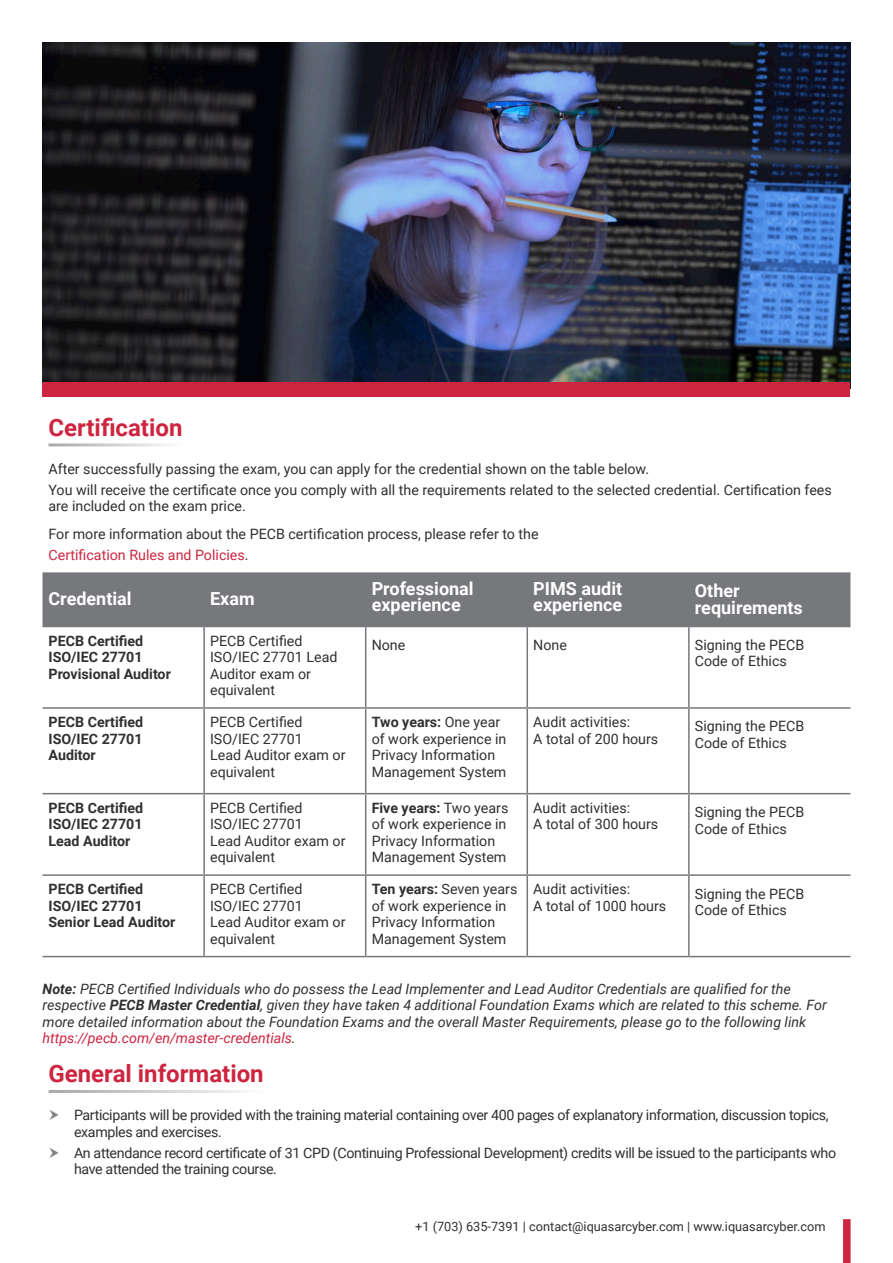
<style>
.page{position:relative;width:893px;height:1263px;background:#fff}
.page>*{position:absolute;margin:0;border:0;box-sizing:border-box;transform-origin:0 0}
.t1{font:700 24px "Roboto";color:#cd253f}
.t2{font:700 18px/16.5px "Roboto";color:#fff}
.Bullet_Points{font:14.25px/16.5px "Roboto";color:#312f30}
.Bullet_Points-2{font:italic 14.25px/16.5px "Roboto";color:#312f30}
.Bullet_Points-3{font:14.25px/16.5px "Roboto";letter-spacing:-.025em;color:#312f30}
.t3{font:700 14.25px/16.5px "Roboto";color:#312f30}
.Bullet_Points-4{font:14.25px "Roboto";color:#cd253f}
.Bullet_Points-5{font:12.75px "Roboto";color:#312f30}
.s1{color:#312f30}
.s2{font-weight:700}
.s3{color:#cd253f}
</style>
<div class="page">
<img style="left:43px;top:43px;width:807px;height:339px">
<div style="left:843px;top:1219px;width:8px;height:44px;background:#cd253f"></div>
<div style="left:43px;top:382px;width:807px;height:15px;background:#cd253f"></div>
<div style="left:43px;top:572px;width:807px;height:54px;background:#76787b"></div>
<hr style="left:43px;top:874px;width:161px;height:2px;background:#76787b">
<hr style="left:204px;top:874px;width:162px;height:2px;background:#76787b">
<hr style="left:366px;top:874px;width:161px;height:2px;background:#76787b">
<hr style="left:527px;top:874px;width:162px;height:2px;background:#76787b">
<hr style="left:689px;top:874px;width:161px;height:2px;background:#76787b">
<hr style="left:43px;top:956px;width:161px;height:1px;background:#76787b">
<hr style="left:204px;top:956px;width:162px;height:1px;background:#76787b">
<hr style="left:366px;top:956px;width:161px;height:1px;background:#76787b">
<hr style="left:527px;top:956px;width:162px;height:1px;background:#76787b">
<hr style="left:689px;top:956px;width:161px;height:1px;background:#76787b">
<hr style="left:203px;top:627px;width:2px;height:80px;background:#76787b">
<hr style="left:365px;top:627px;width:1px;height:80px;background:#76787b">
<hr style="left:526px;top:627px;width:2px;height:80px;background:#76787b">
<hr style="left:688px;top:627px;width:2px;height:80px;background:#76787b">
<hr style="left:43px;top:707px;width:161px;height:2px;background:#76787b">
<hr style="left:204px;top:707px;width:162px;height:2px;background:#76787b">
<hr style="left:203px;top:709px;width:2px;height:84px;background:#76787b">
<hr style="left:366px;top:707px;width:161px;height:2px;background:#76787b">
<hr style="left:365px;top:709px;width:1px;height:84px;background:#76787b">
<hr style="left:527px;top:707px;width:162px;height:2px;background:#76787b">
<hr style="left:526px;top:709px;width:2px;height:84px;background:#76787b">
<hr style="left:689px;top:707px;width:161px;height:2px;background:#76787b">
<hr style="left:688px;top:709px;width:2px;height:84px;background:#76787b">
<hr style="left:43px;top:793px;width:161px;height:1px;background:#76787b">
<hr style="left:204px;top:793px;width:162px;height:1px;background:#76787b">
<hr style="left:203px;top:794px;width:2px;height:80px;background:#76787b">
<hr style="left:366px;top:793px;width:161px;height:1px;background:#76787b">
<hr style="left:365px;top:794px;width:1px;height:80px;background:#76787b">
<hr style="left:527px;top:793px;width:162px;height:1px;background:#76787b">
<hr style="left:526px;top:794px;width:2px;height:80px;background:#76787b">
<hr style="left:689px;top:793px;width:161px;height:1px;background:#76787b">
<hr style="left:688px;top:794px;width:2px;height:80px;background:#76787b">
<hr style="left:203px;top:876px;width:2px;height:80px;background:#76787b">
<hr style="left:365px;top:876px;width:1px;height:80px;background:#76787b">
<hr style="left:526px;top:876px;width:2px;height:80px;background:#76787b">
<hr style="left:688px;top:876px;width:2px;height:80px;background:#76787b">
<hr style="left:43px;top:626px;width:161px;height:1px;background:#76787b">
<hr style="left:204px;top:626px;width:162px;height:1px;background:#76787b">
<hr style="left:366px;top:626px;width:161px;height:1px;background:#76787b">
<hr style="left:527px;top:626px;width:162px;height:1px;background:#76787b">
<hr style="left:689px;top:626px;width:161px;height:1px;background:#76787b">
<p class="t1" style="left:49px;top:411px;width:135px">Certification</p>
<p class="Bullet_Points" style="left:49px;top:460px;width:602px">After successfully passing the exam, you can apply for the credential shown on the table below.</p>
<p class="Bullet_Points" style="left:49px;top:481px;width:785px">You will receive the certificate once you comply with all the requirements related to the selected credential. Certification fees are included on the exam price.</p>
<p class="Bullet_Points" style="left:49px;top:525px;width:492px">For more information about the PECB certification process, please refer to the</p>
<p class="Bullet_Points-4" style="left:49px;top:545px;width:202px">Certification Rules and Policies<span class="s1">.</span></p>
<p class="t2" style="left:49px;top:590px;width:85px">Credential</p>
<p class="t2" style="left:210px;top:590px;width:46px">Exam</p>
<p class="t2" style="left:372px;top:579px;width:103px">Professional experience</p>
<p class="t2" style="left:533px;top:579px;width:91px">PIMS audit experience</p>
<p class="t2" style="left:695px;top:582px;width:110px">Other requirements</p>
<p class="t3" style="left:49px;top:632px;width:96px">PECB Certified</p>
<p class="t3" style="left:49px;top:648px;width:124px">ISO/IEC 27701<br>Provisional Auditor</p>
<p class="Bullet_Points" style="left:210px;top:632px;width:94px">PECB Certified</p>
<p class="Bullet_Points" style="left:210px;top:648px;width:129px">ISO/IEC 27701 Lead<br>Auditor exam or equivalent</p>
<p class="Bullet_Points" style="left:372px;top:636px;width:35px">None</p>
<p class="Bullet_Points" style="left:533px;top:636px;width:35px">None</p>
<p class="Bullet_Points" style="left:695px;top:636px;width:111px">Signing the PECB</p>
<p class="Bullet_Points" style="left:695px;top:653px;width:93px">Code of Ethics</p>
<p class="t3" style="left:49px;top:713px;width:96px">PECB Certified</p>
<p class="t3" style="left:49px;top:730px;width:96px">ISO/IEC 27701</p>
<p class="t3" style="left:49px;top:746px;width:49px">Auditor</p>
<p class="t3" style="left:49px;top:799px;width:96px">PECB Certified</p>
<p class="t3" style="left:49px;top:815px;width:96px">ISO/IEC 27701</p>
<p class="t3" style="left:49px;top:832px;width:83px">Lead Auditor</p>
<p class="t3" style="left:49px;top:880px;width:96px">PECB Certified</p>
<p class="t3" style="left:49px;top:897px;width:96px">ISO/IEC 27701</p>
<p class="t3" style="left:49px;top:913px;width:128px">Senior Lead Auditor</p>
<p class="Bullet_Points" style="left:210px;top:713px;width:94px">PECB Certified</p>
<p class="Bullet_Points" style="left:210px;top:730px;width:94px">ISO/IEC 27701</p>
<p class="Bullet_Points" style="left:210px;top:746px;width:137px">Lead Auditor exam or equivalent</p>
<p class="Bullet_Points" style="left:210px;top:799px;width:94px">PECB Certified</p>
<p class="Bullet_Points" style="left:210px;top:815px;width:94px">ISO/IEC 27701</p>
<p class="Bullet_Points" style="left:210px;top:832px;width:137px">Lead Auditor exam or equivalent</p>
<p class="Bullet_Points" style="left:210px;top:880px;width:94px">PECB Certified</p>
<p class="Bullet_Points" style="left:210px;top:897px;width:94px">ISO/IEC 27701</p>
<p class="Bullet_Points" style="left:210px;top:913px;width:137px">Lead Auditor exam or equivalent</p>
<p class="Bullet_Points" style="left:372px;top:713px;width:136px"><span class="s2">Two years:</span> One year of work experience in<br>Privacy Information<br>Management System</p>
<p class="Bullet_Points" style="left:533px;top:713px;width:98px">Audit activities:</p>
<p class="Bullet_Points" style="left:533px;top:730px;width:127px">A total of 200 hours</p>
<p class="Bullet_Points" style="left:372px;top:799px;width:138px"><span class="s2">Five years:</span> Two years of work experience in<br>Privacy Information<br>Management System</p>
<p class="Bullet_Points" style="left:533px;top:799px;width:98px">Audit activities:</p>
<p class="Bullet_Points" style="left:533px;top:815px;width:127px">A total of 300 hours</p>
<p class="Bullet_Points" style="left:372px;top:880px;width:147px"><span class="s2">Ten years:</span> Seven years of work experience in<br>Privacy Information<br>Management System</p>
<p class="Bullet_Points" style="left:533px;top:880px;width:98px">Audit activities:</p>
<p class="Bullet_Points" style="left:533px;top:897px;width:135px">A total of 1000 hours</p>
<p class="Bullet_Points" style="left:695px;top:717px;width:111px">Signing the PECB</p>
<p class="Bullet_Points" style="left:695px;top:734px;width:93px">Code of Ethics</p>
<p class="Bullet_Points" style="left:695px;top:803px;width:111px">Signing the PECB</p>
<p class="Bullet_Points" style="left:695px;top:820px;width:93px">Code of Ethics</p>
<p class="Bullet_Points" style="left:695px;top:885px;width:111px">Signing the PECB</p>
<p class="Bullet_Points" style="left:695px;top:901px;width:93px">Code of Ethics</p>
<p class="Bullet_Points-2" style="left:43px;top:980px;width:786px"><span class="s2">Note:</span> PECB Certified Individuals who do possess the Lead Implementer and Lead Auditor Credentials are qualified for the respective <span class="s2">PECB Master Credential</span>, given they have taken 4 additional Foundation Exams which are related to this scheme. For more detailed information about the Foundation Exams and the overall Master Requirements, please go to the following link <span class="s3">https://pecb.com/en/master-credentials</span>.</p>
<p class="t1" style="left:49px;top:1057px;width:217px">General information</p>
<p class="Bullet_Points-3" style="left:74px;top:1106px;width:756px">Participants will be provided with the training material containing over 400 pages of explanatory information, discussion topics, examples and exercises.</p>
<p class="Bullet_Points-3" style="left:74px;top:1144px;width:764px">An attendance record certificate of 31 CPD (Continuing Professional Development) credits will be issued to the participants who have attended the training course.</p>
<p class="Bullet_Points-5" style="left:415px;top:1218px;width:412px">+1 (703) 635-7391 | contact@iquasarcyber.com | www.iquasarcyber.com</p>
</div>
